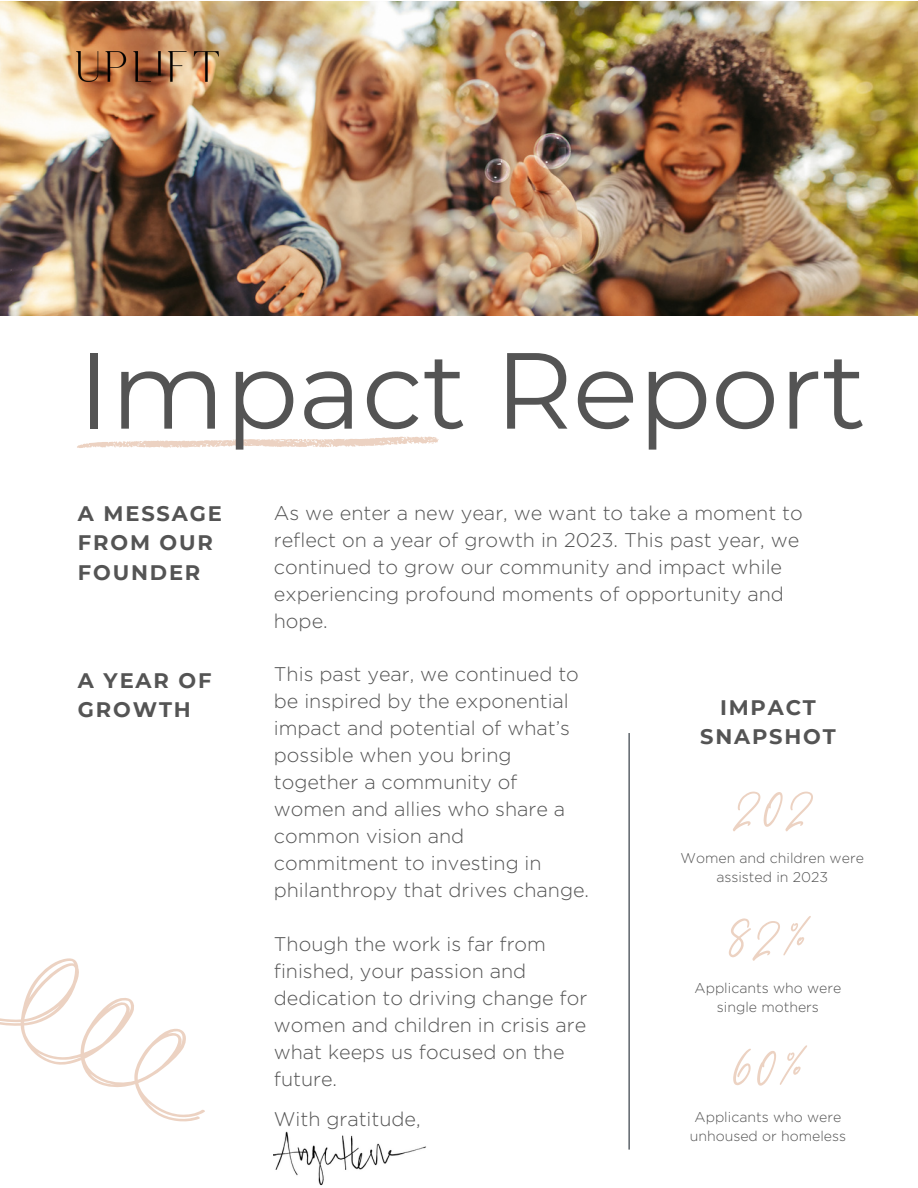
<style>
.page{position:relative;width:918px;height:1188px;background:#fff}
.page>*{position:absolute;margin:0;border:0;box-sizing:border-box;transform-origin:0 0}
.t1{font:108px "Montserrat";color:#545454}
.t2{font:53.25px "Suluscript";letter-spacing:.085em;color:#ecd2c2}
.t3{font:700 21px/29.2px "Montserrat";letter-spacing:.085em;color:#545454}
.t4{font:300 19.8px/27px "Gotham";color:#545454}
.t5{font:300 14.1px/19px "Gotham";color:#545454;text-align:center}
</style>
<div class="page">
<img style="left:0;top:2px;width:918px;height:314px">
<hr style="left:629px;top:733px;width:1px;height:417px;background:#283139">
<svg style="left:0;top:958px;width:205px;height:164px"></svg>
<svg style="left:77px;top:436px;width:362px;height:12px"></svg>
<img style="left:76px;top:52px;width:142px;height:29px">
<img style="left:274px;top:1131px;width:152px;height:55px">
<h3 class="t1" style="left:78px;top:324px;width:790px">Impact Report</h3>
<h4 class="t3" style="left:78px;top:499px;width:145px">A MESSAGE<br>FROM OUR<br>FOUNDER</h4>
<h4 class="t3" style="left:78px;top:666px;width:135px">A YEAR OF<br>GROWTH</h4>
<p class="t4" style="left:274px;top:499px;width:530px">As we enter a new year, we want to take a moment to reflect on a year of growth in 2023. This past year, we continued to grow our community and impact while experiencing profound moments of opportunity and hope.</p>
<h4 class="t4" style="left:274px;top:661px;width:317px">This past year, we continued to be inspired by the exponential impact and potential of what’s possible when you bring together a community of women and allies who share a common vision and commitment to investing in philanthropy that drives change.</h4>
<h3 class="t4" style="left:274px;top:931px;width:315px">Though the work is far from finished, your passion and dedication to driving change for women and children in crisis are what keeps us focused on the future.</h3>
<p class="t4" style="left:274px;top:1105px;width:148px">With gratitude,</p>
<h3 class="t3" style="left:700px;top:693px;width:137px;text-align:center">IMPACT<br>SNAPSHOT</h3>
<p class="t2" style="left:733px;top:773px;width:80px">202</p>
<h4 class="t5" style="left:680px;top:849px;width:185px">Women and children were assisted in 2023</h4>
<p class="t2" style="left:727px;top:902px;width:83px">82%</p>
<h2 class="t5" style="left:695px;top:978px;width:148px">Applicants who were single mothers</h2>
<p class="t2" style="left:731px;top:1032px;width:76px">60%</p>
<h2 class="t5" style="left:690px;top:1107px;width:158px">Applicants who were unhoused or homeless</h2>
</div>
